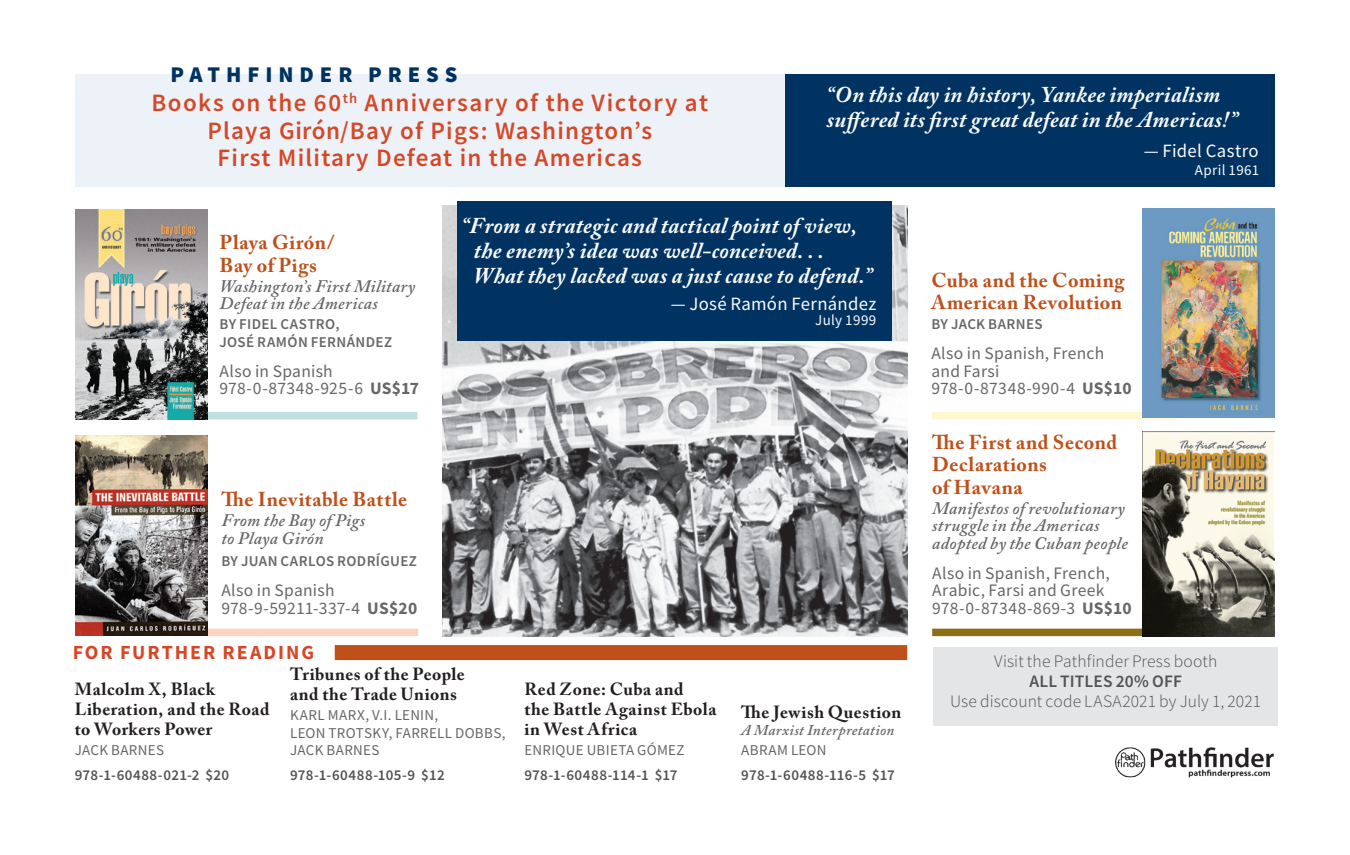
<style>
.page{position:relative;width:1350px;height:855px;background:#fff}
.page>*{position:absolute;margin:0;border:0;box-sizing:border-box;transform-origin:0 0}
.Top_Kicker{font:600 25px/27.5px "Source Sans Pro";letter-spacing:.05em;color:#d54827;text-align:center}
.Subheading{font:italic 700 22.5px/25px "Adobe Caslon Pro";letter-spacing:.015em;color:#fafafa}
.Superhead{font:900 22.5px "Source Sans Pro";letter-spacing:.265em;color:#003361}
.Title_Level_2{font:700 20px/22.5px "Adobe Caslon Pro";letter-spacing:.03em;color:#c0501a}
.Knockout_Head{font:700 20px "Source Sans Pro";letter-spacing:.095em;color:#d54827}
.Subheading-2{font:18.75px "Source Sans Pro";letter-spacing:.015em;color:#fafafa}
.ISBN___Price_Level_2{font:17.5px/17.5px "Source Sans Pro";letter-spacing:.015em;color:#67676a}
.Title_Level_3{font:700 17.5px/20px "Adobe Caslon Pro";letter-spacing:.03em;color:#231f20}
.Subtitle_Level_2{font:italic 600 17.5px/17.5px "Adobe Caslon Pro";letter-spacing:.015em;color:#67676a}
.Byline{font:300 17.5px/20px "Source Sans Pro";letter-spacing:.005em;color:#535355;text-align:center}
.Byline_Level_3{font:15px/17.5px "Source Sans Pro";letter-spacing:.025em;color:#67676a}
.Price_ISBN_Level_3{font:600 15px "Source Sans Pro";letter-spacing:.025em;color:#535355}
.Byline_Level_2{font:600 15px/17.5px "Source Sans Pro";letter-spacing:.025em;color:#67676a}
.Subtitle_Level_3{font:italic 600 15px "Adobe Caslon Pro";letter-spacing:.025em;color:#67676a}
.Subheading-3{font:15px "Source Sans Pro";letter-spacing:.025em;color:#fafafa}
.s1{font-weight:700}
.s2{font-weight:600}
</style>
<div class="page">
<img style="left:442px;top:205px;width:466px;height:431px">
<div style="left:785px;top:74px;width:490px;height:113px;background:#003361"></div>
<div style="left:75px;top:74px;width:710px;height:113px;background:#edf2f9"></div>
<img style="left:1115px;top:747px;width:159px;height:31px">
<div style="left:458px;top:201px;width:434px;height:139px;background:#003361"></div>
<div style="left:173px;top:629px;width:245px;height:7px;background:#fcd4bf"></div>
<img style="left:75px;top:436px;width:133px;height:200px">
<div style="left:932px;top:629px;width:245px;height:7px;background:#8d6e15"></div>
<img style="left:1142px;top:432px;width:133px;height:204px">
<div style="left:932px;top:412px;width:245px;height:7px;background:#fef7d0"></div>
<img style="left:1142px;top:208px;width:133px;height:210px">
<div style="left:335px;top:645px;width:572px;height:15px;background:#c0501a"></div>
<div style="left:172px;top:412px;width:245px;height:7px;background:#c0dee1"></div>
<img style="left:75px;top:210px;width:133px;height:209px">
<div style="left:933px;top:647px;width:345px;height:78px;background:#e4e5e7"></div>
<p class="Superhead" style="left:170px;top:59px;width:289px">PATHFINDER PRESS</p>
<p class="Top_Kicker" style="left:151px;top:89px;width:558px">Books on the 60<sup>th</sup> Anniversary of the Victory at<br>Playa Girón/Bay of Pigs: Washington’s<br>First Military Defeat in the Americas</p>
<p class="Subheading" style="left:826px;top:82px;width:413px">“On this day in history, Yankee imperialism suffered its first great defeat in the Americas!”</p>
<p class="Subheading-2" style="left:1144px;top:139px;width:116px">— Fidel Castro</p>
<p class="Subheading-3" style="left:1195px;top:160px;width:66px">April 1961</p>
<p class="Title_Level_2" style="left:220px;top:231px;width:117px">Playa Girón/<br>Bay of Pigs</p>
<p class="Subtitle_Level_2" style="left:220px;top:277px;width:197px">Washington’s First Military<br>Defeat in the Americas</p>
<p class="Byline_Level_2" style="left:220px;top:315px;width:174px">BY FIDEL CASTRO,<br>JOSÉ RAMÓN FERNÁNDEZ</p>
<p class="ISBN___Price_Level_2" style="left:220px;top:362px;width:201px">Also in Spanish<br>978-0-87348-925-6 <span class="s1">US$17</span></p>
<p class="Title_Level_2" style="left:221px;top:488px;width:187px">The Inevitable Battle</p>
<p class="Subtitle_Level_2" style="left:221px;top:512px;width:145px">From the Bay of Pigs to Playa Girón</p>
<p class="Byline_Level_2" style="left:221px;top:553px;width:197px">BY JUAN CARLOS RODRÍGUEZ</p>
<p class="ISBN___Price_Level_2" style="left:221px;top:582px;width:198px">Also in Spanish<br>978-9-59211-337-4 <span class="s1">US$20</span></p>
<p class="Knockout_Head" style="left:73px;top:639px;width:243px">FOR FURTHER READING</p>
<p class="Subheading" style="left:473px;top:213px;width:400px;text-indent:-12px">“From a strategic and tactical point of view, the enemy’s idea was well-conceived. . .<br>What they lacked was a just cause to defend.”</p>
<p class="Subheading-2" style="left:671px;top:292px;width:207px">— José Ramón Fernández</p>
<p class="Subheading-3" style="left:815px;top:311px;width:63px">July 1999</p>
<p class="Title_Level_3" style="left:75px;top:679px;width:196px">Malcolm X, Black<br>Liberation, and the Road to Workers Power</p>
<p class="Byline_Level_3" style="left:75px;top:741px;width:91px">JACK BARNES</p>
<p class="Price_ISBN_Level_3" style="left:75px;top:765px;width:156px">978-1-60488-021-2 $20</p>
<p class="Title_Level_3" style="left:290px;top:664px;width:176px">Tribunes of the People and the Trade Unions</p>
<p class="Byline_Level_3" style="left:290px;top:706px;width:217px">KARL MARX, V.I. LENIN,<br>LEON TROTSKY, FARRELL DOBBS,<br>JACK BARNES</p>
<p class="Price_ISBN_Level_3" style="left:290px;top:765px;width:156px">978-1-60488-105-9 $12</p>
<p class="Title_Level_3" style="left:524px;top:679px;width:194px">Red Zone: Cuba and<br>the Battle Against Ebola in West Africa</p>
<p class="Byline_Level_3" style="left:524px;top:741px;width:162px">ENRIQUE UBIETA GÓMEZ</p>
<p class="Price_ISBN_Level_3" style="left:524px;top:765px;width:155px">978-1-60488-114-1 $17</p>
<p class="Title_Level_3" style="left:741px;top:701px;width:162px">The Jewish Question</p>
<p class="Subtitle_Level_3" style="left:741px;top:721px;width:155px">A Marxist Interpretation</p>
<p class="Byline_Level_3" style="left:741px;top:741px;width:87px">ABRAM LEON</p>
<p class="Price_ISBN_Level_3" style="left:741px;top:765px;width:155px">978-1-60488-116-5 $17</p>
<p class="Title_Level_2" style="left:931px;top:269px;width:195px">Cuba and the Coming<br>American Revolution</p>
<p class="Byline_Level_2" style="left:931px;top:315px;width:113px">BY JACK BARNES</p>
<p class="ISBN___Price_Level_2" style="left:931px;top:345px;width:202px">Also in Spanish, French and Farsi<br>978-0-87348-990-4 <span class="s1">US$10</span></p>
<p class="Title_Level_2" style="left:932px;top:431px;width:187px">The First and Second<br>Declarations<br>of Havana</p>
<p class="Subtitle_Level_2" style="left:932px;top:499px;width:197px">Manifestos of revolutionary struggle in the Americas adopted by the Cuban people</p>
<p class="ISBN___Price_Level_2" style="left:932px;top:564px;width:201px">Also in Spanish, French,<br>Arabic, Farsi and Greek<br>978-0-87348-869-3 <span class="s1">US$10</span></p>
<p class="Byline" style="left:950px;top:652px;width:312px">Visit the Pathfinder Press booth<br><span class="s2">ALL TITLES 20% OFF<br></span>Use discount code LASA2021 by July 1, 2021</p>
</div>
